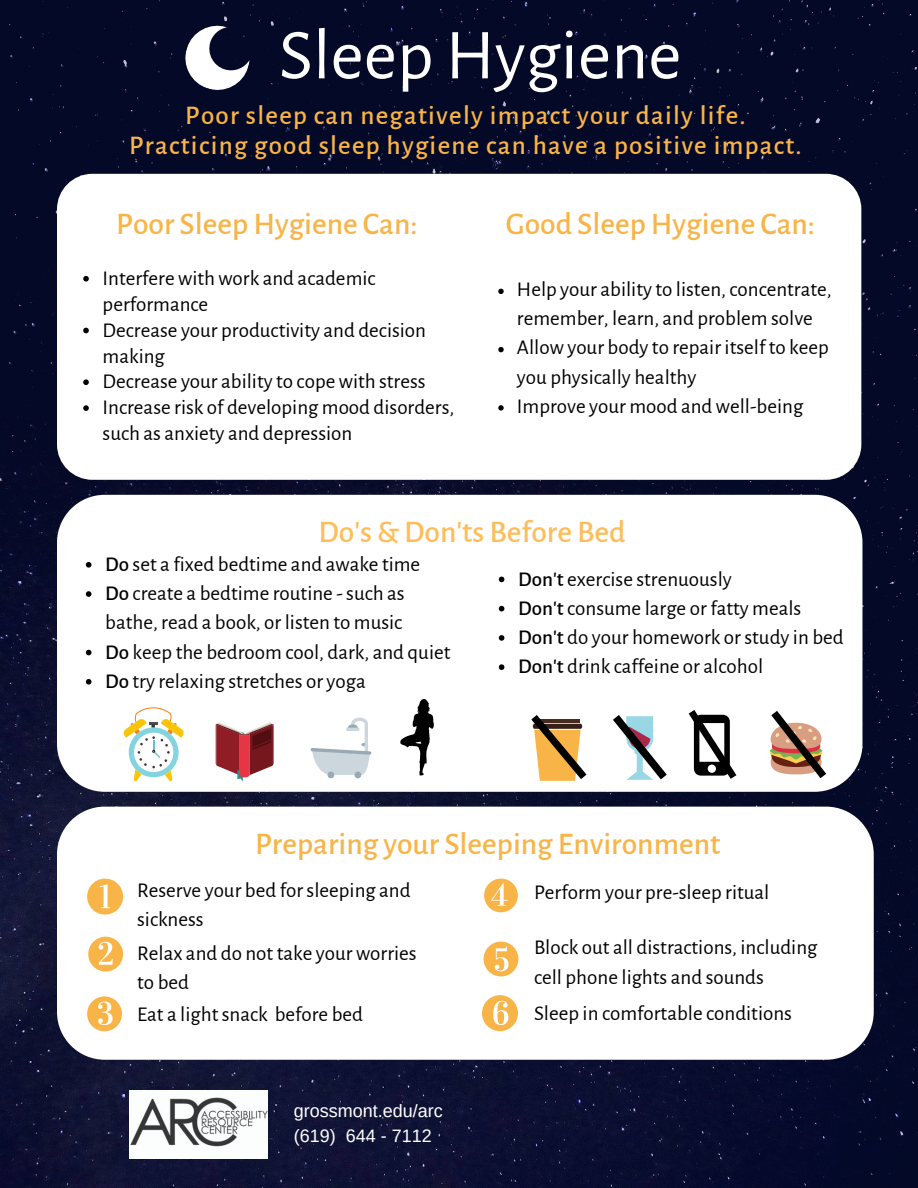
<style>
.page{position:relative;width:918px;height:1188px;background:#fff}
.page>*{position:absolute;margin:0;border:0;box-sizing:border-box;transform-origin:0 0}
.t1{font:72px "Alegreya Sans";color:#fff}
.t2{font:500 31.5px "Alegreya Sans";color:#f9b447}
.t3{font:500 31.5px "Alegreya Sans";color:#ffbd59}
.t4{font:500 27px/30.3px "Alegreya Sans";letter-spacing:.045em;color:#f9b447;text-align:center}
.t5{font:21px/26px "Alegreya Sans";color:#000}
.t6{font:18px/24.8px "Arimo";color:#fff}
.s1{font-weight:500}
</style>
<div class="page">
<img style="left:0;top:0;width:918px;height:1188px">
<svg style="left:177px;top:18px;width:81px;height:80px"></svg>
<div style="left:57px;top:174px;width:804px;height:306px;background:#fff;border-radius:35px"></div>
<div style="left:57px;top:495px;width:805px;height:297px;background:#fff;border-radius:48px"></div>
<div style="left:57px;top:807px;width:817px;height:253px;background:#fff;border-radius:48px"></div>
<svg style="left:83px;top:276px;width:6px;height:6px"></svg>
<svg style="left:83px;top:328px;width:6px;height:5px"></svg>
<svg style="left:83px;top:379px;width:6px;height:6px"></svg>
<svg style="left:83px;top:405px;width:6px;height:6px"></svg>
<svg style="left:86px;top:562px;width:5px;height:6px"></svg>
<svg style="left:86px;top:591px;width:5px;height:6px"></svg>
<svg style="left:86px;top:650px;width:5px;height:5px"></svg>
<svg style="left:86px;top:679px;width:5px;height:6px"></svg>
<svg style="left:499px;top:577px;width:5px;height:5px"></svg>
<svg style="left:499px;top:606px;width:5px;height:5px"></svg>
<svg style="left:499px;top:635px;width:5px;height:6px"></svg>
<svg style="left:499px;top:664px;width:5px;height:6px"></svg>
<svg style="left:123px;top:707px;width:61px;height:74px"></svg>
<svg style="left:216px;top:722px;width:58px;height:59px"></svg>
<svg style="left:311px;top:718px;width:60px;height:60px"></svg>
<svg style="left:769px;top:711px;width:57px;height:67px"></svg>
<svg style="left:689px;top:710px;width:47px;height:69px"></svg>
<svg style="left:613px;top:715px;width:54px;height:65px"></svg>
<svg style="left:531px;top:715px;width:56px;height:66px"></svg>
<svg style="left:87px;top:879px;width:36px;height:36px"></svg>
<svg style="left:88px;top:937px;width:35px;height:35px"></svg>
<svg style="left:87px;top:996px;width:35px;height:35px"></svg>
<svg style="left:484px;top:879px;width:34px;height:33px"></svg>
<svg style="left:484px;top:942px;width:34px;height:34px"></svg>
<svg style="left:400px;top:699px;width:34px;height:76px"></svg>
<svg style="left:498px;top:289px;width:6px;height:5px"></svg>
<svg style="left:498px;top:347px;width:6px;height:5px"></svg>
<svg style="left:498px;top:405px;width:6px;height:6px"></svg>
<img style="left:129px;top:1090px;width:139px;height:69px">
<svg style="left:482px;top:995px;width:36px;height:36px"></svg>
<p class="t1" style="left:279px;top:14px;width:404px">Sleep Hygiene</p>
<p class="t4" style="left:129px;top:101px;width:674px">Poor sleep can negatively impact your daily life.<br>Practicing good sleep hygiene can have a positive impact.</p>
<p class="t2" style="left:116px;top:205px;width:303px">Poor Sleep Hygiene Can:</p>
<p class="t5" style="left:103px;top:266px;width:353px">Interfere with work and academic performance<br>Decrease your productivity and decision making<br>Decrease your ability to cope with stress<br>Increase risk of developing mood disorders, such as anxiety and depression</p>
<p class="t2" style="left:506px;top:205px;width:311px">Good Sleep Hygiene Can:</p>
<p class="t5" style="left:517px;top:275px;width:316px;line-height:29.1px">Help your ability to listen, concentrate, remember, learn, and problem solve Allow your body to repair itself to keep you physically healthy<br>Improve your mood and well-being</p>
<p class="t3" style="left:318px;top:514px;width:309px">Do's &amp; Don'ts Before Bed</p>
<p class="t5" style="left:105px;top:552px;width:317px"><span class="s1">Do</span> set a fixed bedtime and awake time</p>
<p class="t5" style="left:105px;top:579px;width:347px;line-height:29.2px"><span class="s1">Do</span> create a bedtime routine - such as bathe, read a book, or listen to music<br><span class="s1">Do</span> keep the bedroom cool, dark, and quiet <span class="s1">Do</span> try relaxing stretches or yoga</p>
<p class="t5" style="left:518px;top:565px;width:327px;line-height:29.2px"><span class="s1">Don't</span> exercise strenuously<br><span class="s1">Don't</span> consume large or fatty meals<br><span class="s1">Don't</span> do your homework or study in bed<br><span class="s1">Don't</span> drink caffeine or alcohol</p>
<p class="t2" style="left:255px;top:826px;width:467px">Preparing your Sleeping Environment</p>
<p class="t5" style="left:137px;top:877px;width:275px">Reserve your bed for sleeping and</p>
<p class="t5" style="left:534px;top:880px;width:237px">Perform your pre-sleep ritual</p>
<p class="t5" style="left:137px;top:903px;width:281px;line-height:33.8px">sickness<br>Relax and do not take your worries</p>
<p class="t5" style="left:534px;top:935px;width:285px">Block out all distractions, including</p>
<p class="t5" style="left:137px;top:970px;width:53px">to bed</p>
<p class="t5" style="left:534px;top:964px;width:231px">cell phone lights and sounds</p>
<p class="t5" style="left:137px;top:1002px;width:227px">Eat a light snack before bed</p>
<p class="t5" style="left:534px;top:1000px;width:259px">Sleep in comfortable conditions</p>
<p class="t6" style="left:294px;top:1099px;width:151px">grossmont.edu/arc (619) 644 - 7112</p>
</div>
